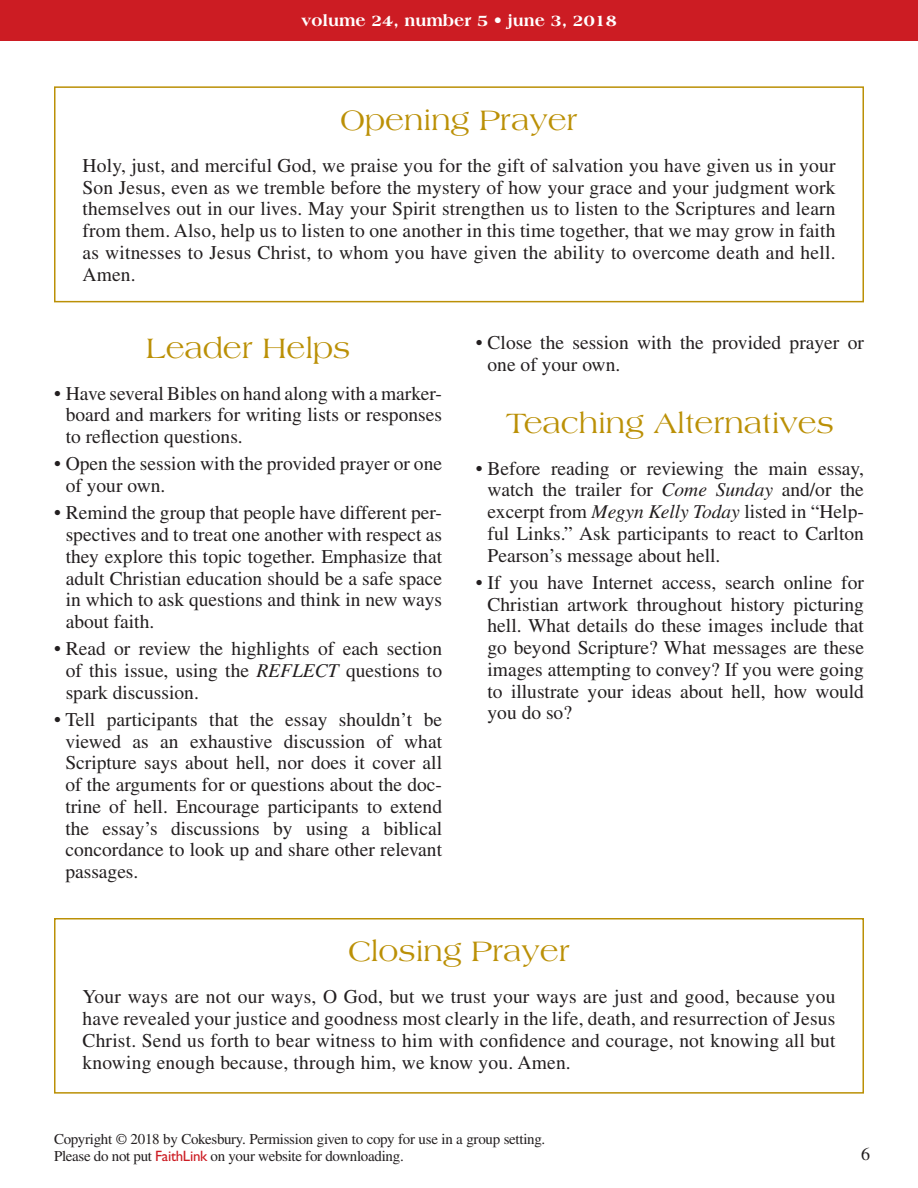
<style>
.page{position:relative;width:918px;height:1188px;background:#fff}
.page>*{position:absolute;margin:0;border:0;box-sizing:border-box;transform-origin:0 0}
.Section_subhead{font:30px "Americana Std";color:#bb9006}
.leader_helps_and_tea{font:19.5px/21.8px "Times LT Std";color:#231f20;text-align:justify}
.Opening_and_closing{font:19.5px/21.8px "Times LT Std";letter-spacing:.01em;color:#231f20;text-align:justify}
.t1{font:18px "Times LT Std";color:#231f20}
.t2{font:800 16.5px "Americana Std";color:#fff}
.t3{font:15px/16.5px "Times LT Std";letter-spacing:-.02em;color:#231f20}
.s1{font-style:italic}
.s2{font-family:"Gill Sans Std";color:#cc1c23}
</style>
<div class="page">
<div style="left:0;top:0;width:918px;height:40px;background:#cc1c23"></div>
<div style="left:54px;top:86px;width:810px;height:216px;border:2px solid #bb9006"></div>
<div style="left:54px;top:918px;width:810px;height:176px;border:2px solid #bb9006"></div>
<p class="t2" style="left:301px;top:11px;width:317px">volume 24, number 5 • june 3, 2018</p>
<p class="Section_subhead" style="left:340px;top:103px;width:239px">Opening Prayer</p>
<p class="Opening_and_closing" style="left:82px;top:154px;width:755px">Holy, just, and merciful God, we praise you for the gift of salvation you have given us in your Son Jesus, even as we tremble before the mystery of how your grace and your judgment work themselves out in our lives. May your Spirit strengthen us to listen to the Scriptures and learn from them. Also, help us to listen to one another in this time together, that we may grow in faith as witnesses to Jesus Christ, to whom you have given the ability to overcome death and hell.<br>Amen.</p>
<p class="Section_subhead" style="left:146px;top:331px;width:206px">Leader Helps</p>
<p class="leader_helps_and_tea" style="left:66px;top:382px;width:378px;text-indent:-12px">• Have several Bibles on hand along with a marker&shy;board and markers for writing lists or responses to reflection questions.</p>
<p class="leader_helps_and_tea" style="left:66px;top:453px;width:378px;text-indent:-12px">• Open the session with the provided prayer or one of your own.</p>
<p class="leader_helps_and_tea" style="left:66px;top:502px;width:378px;text-indent:-12px">• Remind the group that people have different per&shy;spectives and to treat one another with respect as they explore this topic together. Emphasize that adult Christian education should be a safe space in which to ask questions and think in new ways about faith.</p>
<p class="leader_helps_and_tea" style="left:66px;top:638px;width:378px;text-indent:-12px">• Read or review the highlights of each section of this issue, using the <span class="s1">REFLECT</span> questions to spark discussion.</p>
<p class="leader_helps_and_tea" style="left:65px;top:708px;width:378px;text-indent:-11px">• Tell participants that the essay shouldn’t be viewed as an exhaustive discussion of what Scripture says about hell, nor does it cover all of the arguments for or questions about the doc&shy;trine of hell. Encourage participants to extend the essay’s discussions by using a biblical concordance to look up and share other relevant passages.</p>
<p class="leader_helps_and_tea" style="left:488px;top:332px;width:378px;text-indent:-12px">• Close the session with the provided prayer or one of your own.</p>
<p class="Section_subhead" style="left:506px;top:406px;width:330px">Teaching Alternatives</p>
<p class="leader_helps_and_tea" style="left:488px;top:457px;width:378px;text-indent:-12px">• Before reading or reviewing the main essay, watch the trailer for <span class="s1">Come Sunday</span> and/or the excerpt from <span class="s1">Megyn Kelly Today</span> listed in “Help&shy;ful Links.” Ask participants to react to Carlton Pearson’s message about hell.</p>
<p class="leader_helps_and_tea" style="left:488px;top:571px;width:378px;text-indent:-12px">• If you have Internet access, search online for Christian artwork throughout history picturing hell. What details do these images include that go beyond Scripture? What messages are these images attempting to convey? If you were going to illustrate your ideas about hell, how would you do so?</p>
<p class="Section_subhead" style="left:348px;top:935px;width:223px">Closing Prayer</p>
<p class="Opening_and_closing" style="left:82px;top:986px;width:755px">Your ways are not our ways, O God, but we trust your ways are just and good, because you have revealed your justice and goodness most clearly in the life, death, and resurrection of Jesus Christ. Send us forth to bear witness to him with confidence and courage, not knowing all but knowing enough because, through him, we know you. Amen.</p>
<p class="t3" style="left:54px;top:1131px;width:493px">Copyright © 2018 by Cokesbury. Permission given to copy for use in a group setting.<br>Please do not put <span class="s2">FaithLink</span> on your website for downloading.</p>
<p class="t1" style="left:861px;top:1144px;width:10px">6</p>
</div>
